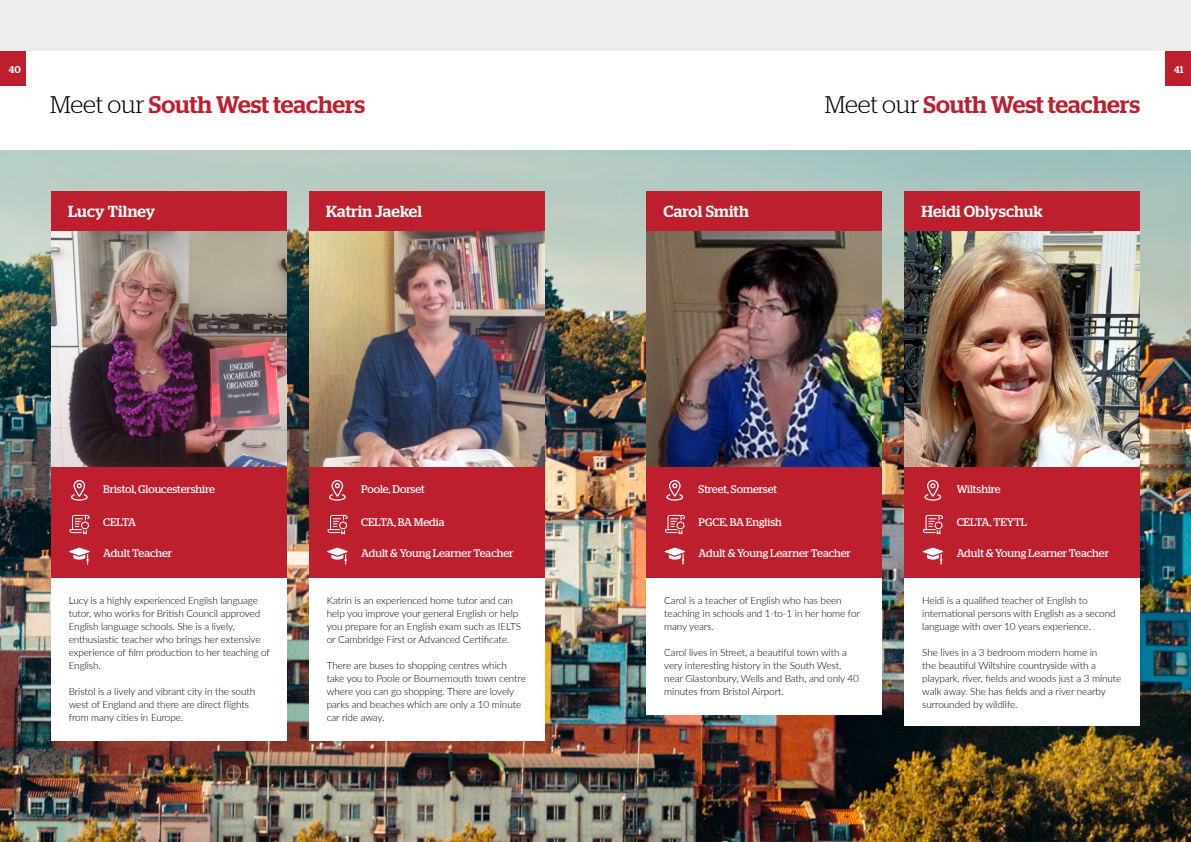
<style>
.page{position:relative;width:1191px;height:842px;background:#ededed}
.page>*{position:absolute;margin:0;border:0;box-sizing:border-box;transform-origin:0 0}
.Page_Headings{font:500 24px "Stag";letter-spacing:-.005em;color:#bd1f2e}
.Teacher_Name{font:500 16px "Stag";letter-spacing:.01em;color:#fff}
.Teacher_Creds{font:11px "Stag";color:#fff}
.Body_Paragraph{font:300 10px/13px "Lato";letter-spacing:-.01em;color:#000}
.t1{font:500 10px "Stag";color:#fff}
.s1{font-weight:300;color:#000}
</style>
<div class="page">
<div style="left:0;top:51px;width:1191px;height:102px;background:#fff"></div>
<img style="left:0;top:150px;width:1191px;height:692px">
<div style="left:51px;top:426px;width:235px;height:314px;background:#fff"></div>
<div style="left:51px;top:191px;width:235px;height:387px;background:#bd1f2e"></div>
<img style="left:51px;top:231px;width:235px;height:235px">
<svg style="left:69px;top:547px;width:21px;height:18px"></svg>
<svg style="left:71px;top:480px;width:17px;height:21px"></svg>
<svg style="left:70px;top:515px;width:19px;height:19px"></svg>
<div style="left:646px;top:425px;width:236px;height:290px;background:#fff"></div>
<div style="left:646px;top:191px;width:236px;height:387px;background:#bd1f2e"></div>
<img style="left:646px;top:231px;width:236px;height:235px">
<svg style="left:664px;top:547px;width:21px;height:18px"></svg>
<svg style="left:666px;top:480px;width:17px;height:21px"></svg>
<svg style="left:665px;top:515px;width:20px;height:19px"></svg>
<div style="left:904px;top:437px;width:236px;height:289px;background:#fff"></div>
<div style="left:904px;top:191px;width:236px;height:387px;background:#bd1f2e"></div>
<img style="left:904px;top:231px;width:236px;height:235px">
<svg style="left:922px;top:547px;width:21px;height:18px"></svg>
<svg style="left:924px;top:480px;width:17px;height:21px"></svg>
<svg style="left:923px;top:515px;width:20px;height:19px"></svg>
<div style="left:309px;top:411px;width:235px;height:329px;background:#fff"></div>
<div style="left:309px;top:191px;width:235px;height:387px;background:#bd1f2e"></div>
<img style="left:309px;top:231px;width:235px;height:235px">
<svg style="left:327px;top:547px;width:21px;height:18px"></svg>
<svg style="left:329px;top:480px;width:17px;height:21px"></svg>
<svg style="left:328px;top:515px;width:19px;height:19px"></svg>
<div style="left:0;top:51px;width:26px;height:35px;background:#bd1f2e"></div>
<div style="left:1165px;top:51px;width:26px;height:35px;background:#bd1f2e"></div>
<p class="t1" style="left:9px;top:64px;width:14px">40</p>
<p class="t1" style="left:1174px;top:64px;width:11px">41</p>
<p class="Page_Headings" style="left:50px;top:90px;width:316px"><span class="s1">Meet our</span> South West teachers</p>
<p class="Page_Headings" style="left:825px;top:90px;width:316px"><span class="s1">Meet our</span> South West teachers</p>
<p class="Teacher_Name" style="left:68px;top:202px;width:89px">Lucy Tilney</p>
<p class="Teacher_Name" style="left:326px;top:202px;width:98px">Katrin Jaekel</p>
<p class="Teacher_Name" style="left:663px;top:202px;width:87px">Carol Smith</p>
<p class="Teacher_Name" style="left:921px;top:202px;width:123px">Heidi Oblyschuk</p>
<p class="Teacher_Creds" style="left:103px;top:483px;width:113px">Bristol, Gloucestershire</p>
<p class="Teacher_Creds" style="left:361px;top:483px;width:65px">Poole, Dorset</p>
<p class="Teacher_Creds" style="left:698px;top:483px;width:80px">Street, Somerset</p>
<p class="Teacher_Creds" style="left:956px;top:483px;width:46px">Wiltshire</p>
<p class="Teacher_Creds" style="left:103px;top:516px;width:34px">CELTA</p>
<p class="Teacher_Creds" style="left:103px;top:547px;width:71px">Adult Teacher</p>
<p class="Teacher_Creds" style="left:361px;top:516px;width:85px">CELTA, BA Media</p>
<p class="Teacher_Creds" style="left:361px;top:547px;width:154px">Adult &amp; Young Learner Teacher</p>
<p class="Teacher_Creds" style="left:698px;top:516px;width:85px">PGCE, BA English</p>
<p class="Teacher_Creds" style="left:698px;top:547px;width:154px">Adult &amp; Young Learner Teacher</p>
<p class="Teacher_Creds" style="left:956px;top:516px;width:72px">CELTA, TEYTL</p>
<p class="Teacher_Creds" style="left:956px;top:547px;width:154px">Adult &amp; Young Learner Teacher</p>
<p class="Body_Paragraph" style="left:69px;top:594px;width:203px">Lucy is a highly experienced English language tutor, who works for British Council approved English language schools. She is a lively, enthusiastic teacher who brings her extensive experience of film production to her teaching of English.</p>
<p class="Body_Paragraph" style="left:69px;top:685px;width:188px">Bristol is a lively and vibrant city in the south west of England and there are direct flights from many cities in Europe.</p>
<p class="Body_Paragraph" style="left:327px;top:594px;width:196px">Katrin is an experienced home tutor and can help you improve your general English or help you prepare for an English exam such as IELTS or Cambridge First or Advanced Certificate.</p>
<p class="Body_Paragraph" style="left:327px;top:659px;width:201px">There are buses to shopping centres which take you to Poole or Bournemouth town centre where you can go shopping. There are lovely parks and beaches which are only a 10 minute car ride away.</p>
<p class="Body_Paragraph" style="left:664px;top:594px;width:197px">Carol is a teacher of English who has been teaching in schools and 1-to-1 in her home for many years.</p>
<p class="Body_Paragraph" style="left:664px;top:646px;width:196px">Carol lives in Street, a beautiful town with a very interesting history in the South West, near Glastonbury, Wells and Bath, and only 40 minutes from Bristol Airport.</p>
<p class="Body_Paragraph" style="left:922px;top:594px;width:195px">Heidi is a qualified teacher of English to international persons with English as a second language with over 10 years experience.</p>
<p class="Body_Paragraph" style="left:922px;top:646px;width:201px">She lives in a 3 bedroom modern home in<br>the beautiful Wiltshire countryside with a playpark, river, fields and woods just a 3 minute walk away. She has fields and a river nearby surrounded by wildlife.</p>
</div>
